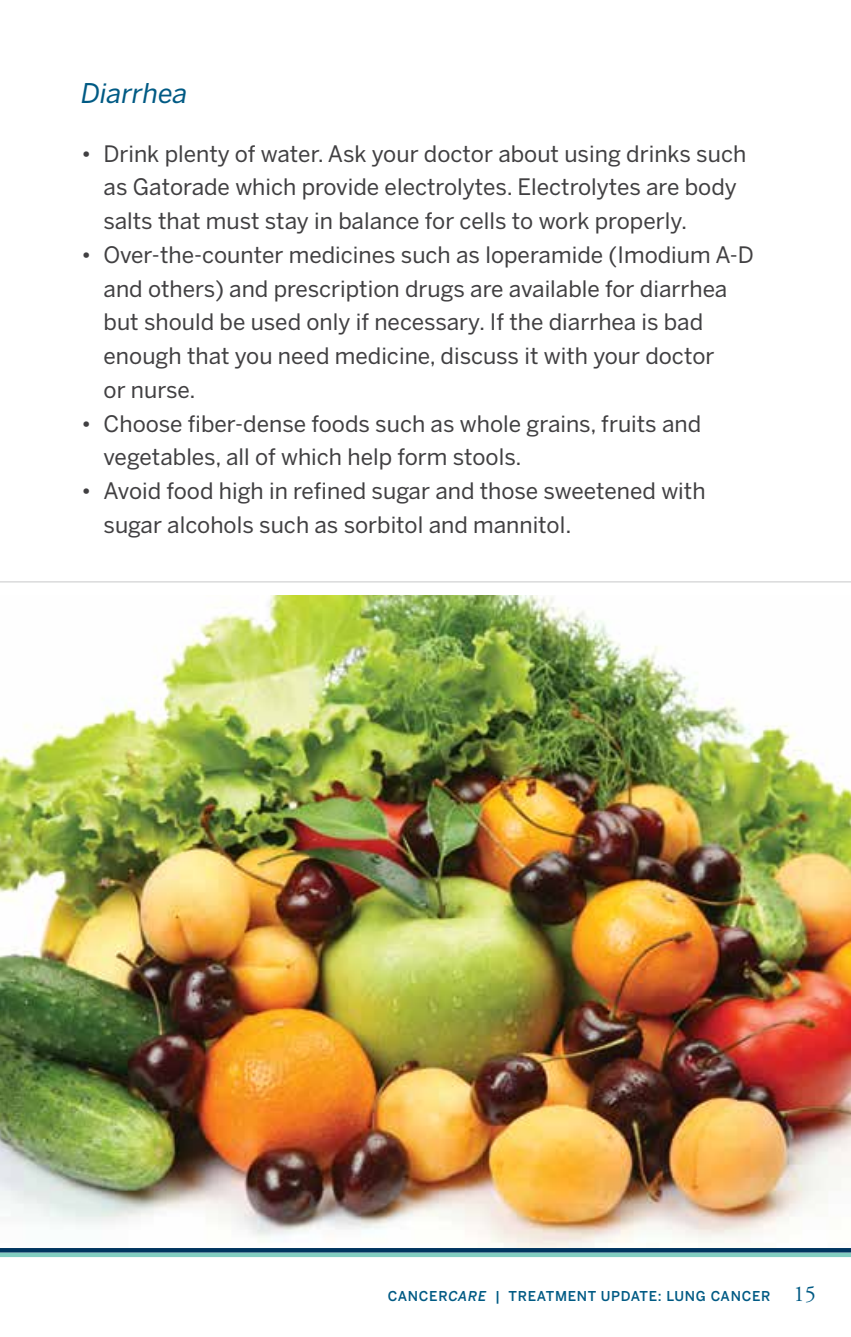
<style>
.page{position:relative;width:851px;height:1337px;background:#fff}
.page>*{position:absolute;margin:0;border:0;box-sizing:border-box;transform-origin:0 0}
.t1{font:italic 27px "Benton Sans";color:#005a84}
.t2{font:22.5px/33.8px "Benton Sans";color:#414042}
.t3{font:500 13.5px "Benton Sans";letter-spacing:.05em;color:#005a84}
.s1{font-style:italic}
.s2{font-family:"Adobe Garamond Pro";font-weight:400;font-size:22.5px}
</style>
<div class="page">
<div style="left:0;top:1252px;width:850px;height:5px;background:#82cec1"></div>
<hr style="left:0;top:1248px;width:850px;height:4px;background:#00355f">
<img style="left:0;top:596px;width:850px;height:651px">
<hr style="left:0;top:581px;width:850px;height:1px;background:#c7c8ca">
<p class="t1" style="left:81px;top:78px;width:108px">Diarrhea</p>
<p class="t2" style="left:104px;top:136px;width:644px;text-indent:-22px">• Drink plenty of water. Ask your doctor about using drinks such as Gatorade which provide electrolytes. Electrolytes are body salts that must stay in balance for cells to work properly.</p>
<p class="t2" style="left:104px;top:237px;width:652px;text-indent:-22px">• Over-the-counter medicines such as loperamide (Imodium A-D and others) and prescription drugs are available for diarrhea but should be used only if necessary. If the diarrhea is bad enough that you need medicine, discuss it with your doctor<br>or nurse.</p>
<p class="t2" style="left:104px;top:406px;width:599px;text-indent:-22px">• Choose fiber-dense foods such as whole grains, fruits and vegetables, all of which help form stools.</p>
<p class="t2" style="left:104px;top:474px;width:603px;text-indent:-22px">• Avoid food high in refined sugar and those sweetened with sugar alcohols such as sorbitol and mannitol.</p>
<p class="t3" style="left:388px;top:1287px;width:429px">CANCER<span class="s1">CARE</span> | TREATMENT UPDATE: LUNG CANCER <span class="s2">15</span></p>
</div>
